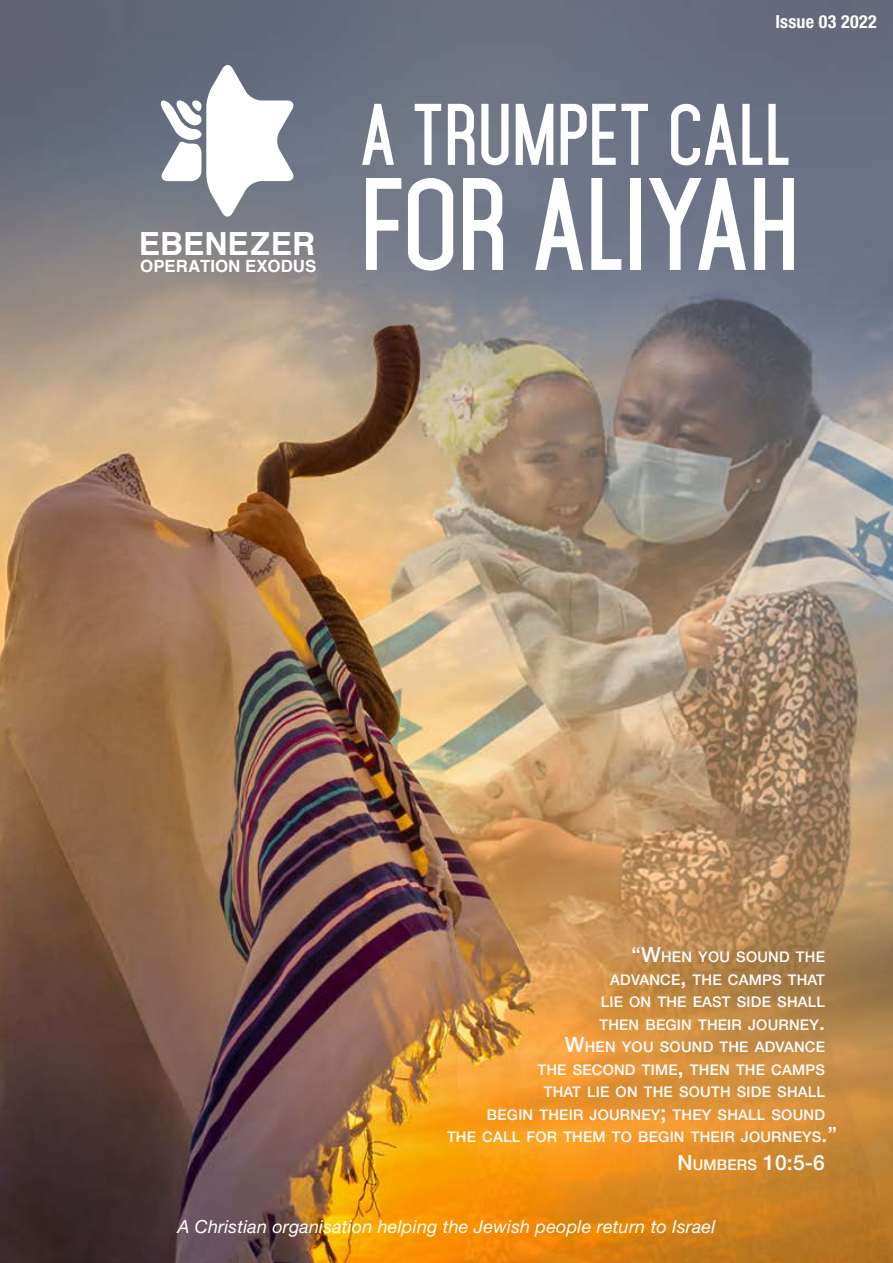
<style>
.page{position:relative;width:893px;height:1263px;background:#fff}
.page>*{position:absolute;margin:0;border:0;box-sizing:border-box;transform-origin:0 0}
.t1{font:700 112.5px "Mohave";color:#fff}
.t2{font:700 74.7px "Mohave";color:#fff}
.t3{font:700 31.95px "Helvetica";color:#fff}
.t4{font:500 21px "Helvetica Neue LT Std";color:#fff}
.t5{font:italic 18px "Helvetica Neue LT Std";letter-spacing:.01em;color:#fff}
.t6{font:700 condensed 18px "Helvetica Neue LT Std";letter-spacing:.015em;color:#fff}
.t7{font:700 16.8px "Helvetica";color:#fff}
.t8{font:500 14.7px "Helvetica Neue LT Std";letter-spacing:.015em;color:#fff}
.s1{font-size:21px}
.s2{font-size:14.7px}
</style>
<div class="page">
<img style="left:0;top:0;width:893px;height:1263px">
<svg style="left:160px;top:64px;width:135px;height:154px"></svg>
<h3 class="t3" style="left:139px;top:223px;width:178px">EBENEZER</h3>
<p class="t7" style="left:140px;top:255px;width:177px">OPERATION EXODUS</p>
<p class="t6" style="left:775px;top:10px;width:103px">Issue 03 2022</p>
<h2 class="t2" style="left:361px;top:89px;width:431px">A TRUMPET CALL</h2>
<h1 class="t1" style="left:361px;top:156px;width:440px">FOR ALIYAH</h1>
<p class="t8" style="left:632px;top:948px;width:195px"><span class="s1">“W</span>HEN YOU SOUND THE</p>
<p class="t8" style="left:610px;top:970px;width:216px">ADVANCE<span class="s1">,</span> THE CAMPS THAT</p>
<p class="t8" style="left:601px;top:993px;width:226px">LIE ON THE EAST SIDE SHALL</p>
<p class="t8" style="left:599px;top:1015px;width:227px">THEN BEGIN THEIR JOURNEY<span class="s1">.</span></p>
<p class="t8" style="left:565px;top:1038px;width:262px"><span class="s1">W</span>HEN YOU SOUND THE ADVANCE</p>
<p class="t8" style="left:537px;top:1060px;width:289px">THE SECOND TIME<span class="s1">,</span> THEN THE CAMPS</p>
<p class="t8" style="left:544px;top:1083px;width:283px">THAT LIE ON THE SOUTH SIDE SHALL</p>
<p class="t8" style="left:487px;top:1105px;width:339px">BEGIN THEIR JOURNEY<span class="s1">;</span> THEY SHALL SOUND</p>
<p class="t8" style="left:447px;top:1128px;width:391px">THE CALL FOR THEM TO BEGIN THEIR JOURNEYS<span class="s1">.”</span></p>
<h3 class="t4" style="left:677px;top:1150px;width:149px">N <span class="s2">UMBERS</span> 10:5-6</h3>
<p class="t5" style="left:178px;top:1216px;width:539px">A Christian organisation helping the Jewish people return to Israel</p>
</div>
